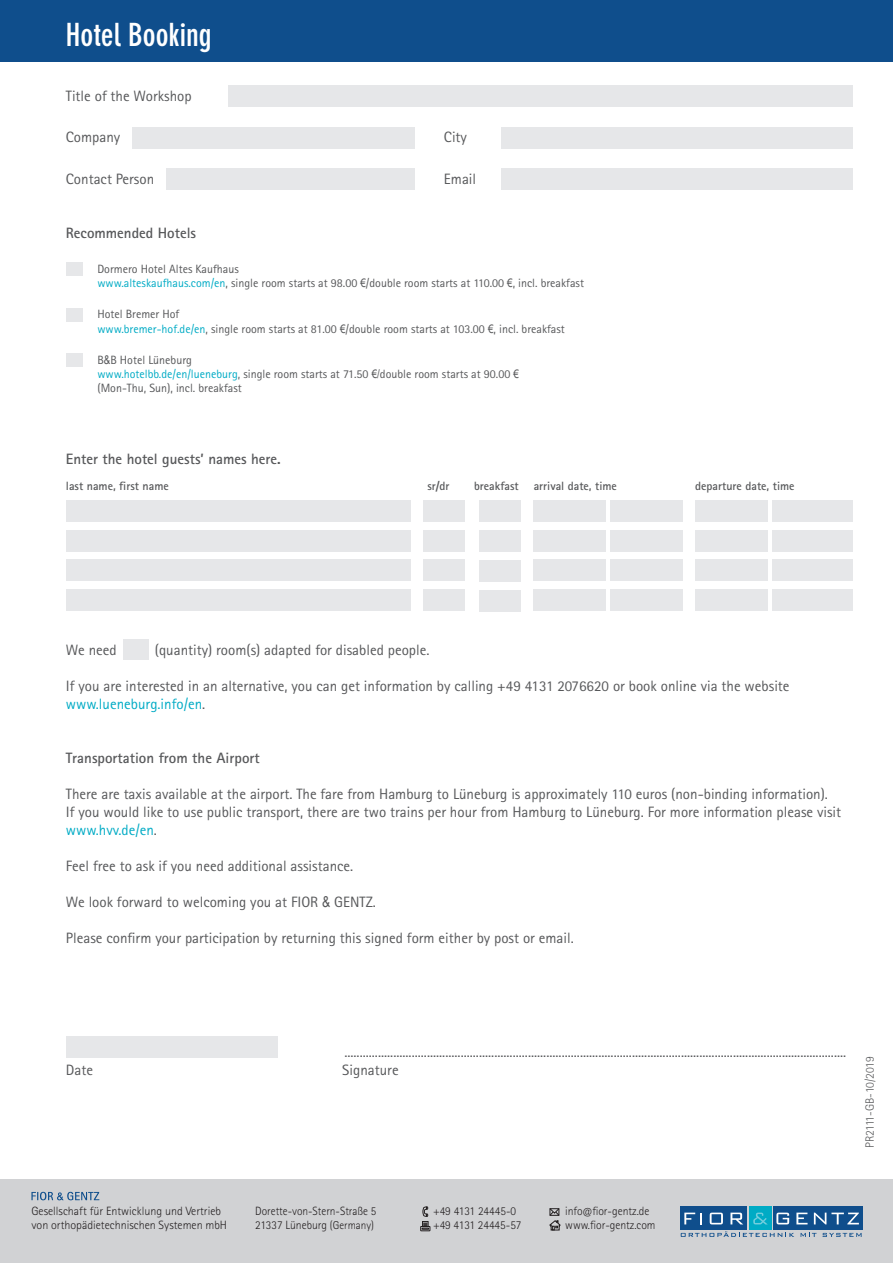
<style>
.page{position:relative;width:893px;height:1263px;background:#fff}
.page>*{position:absolute;margin:0;border:0;box-sizing:border-box;transform-origin:0 0}
.t1{font:700 condensed 31.5px "DIN Neuzeit Grotesk Std";color:#fff}
.Text_Rotis_10PT{font:15px/18px "Rotis Sans Serif Pro";color:#57585a}
.t2{font:700 15px "Rotis Sans Serif Pro";color:#57585a}
.t3{font:12px/14.4px "Rotis Sans Serif Pro";color:#57585a}
.t4{font:300 12px/14.4px "Rotis Sans Serif Pro";color:#231f20}
.t5{font:700 12px "Rotis Sans Serif Pro";color:#57585a}
.t6{font:300 12px/14.4px "Rotis Sans Serif Pro";color:#231f20;scale:.95 1}
.t7{font:300 12px "Rotis Sans Serif Pro";letter-spacing:-.02em;color:#57585a}
.s1{color:#00abc5}
.s2{font-family:"Arial Narrow"}
.s3{font-size:11.4px}
</style>
<div class="page">
<div style="left:0;top:0;width:893px;height:62px;background:#0f4e8c"></div>
<div style="left:228px;top:85px;width:625px;height:21px;background:#e6e7e9"></div>
<div style="left:132px;top:127px;width:282px;height:21px;background:#e6e7e9"></div>
<div style="left:166px;top:168px;width:248px;height:21px;background:#e6e7e9"></div>
<div style="left:66px;top:263px;width:16px;height:13px;background:#e6e7e9"></div>
<div style="left:66px;top:308px;width:16px;height:13px;background:#e6e7e9"></div>
<div style="left:66px;top:354px;width:16px;height:13px;background:#e6e7e9"></div>
<div style="left:66px;top:500px;width:344px;height:21px;background:#e6e7e9"></div>
<div style="left:423px;top:500px;width:42px;height:21px;background:#e6e7e9"></div>
<div style="left:479px;top:501px;width:41px;height:21px;background:#e6e7e9"></div>
<div style="left:534px;top:500px;width:72px;height:21px;background:#e6e7e9"></div>
<div style="left:610px;top:500px;width:72px;height:21px;background:#e6e7e9"></div>
<div style="left:695px;top:500px;width:72px;height:21px;background:#e6e7e9"></div>
<div style="left:772px;top:500px;width:81px;height:21px;background:#e6e7e9"></div>
<div style="left:66px;top:530px;width:344px;height:21px;background:#e6e7e9"></div>
<div style="left:423px;top:530px;width:42px;height:21px;background:#e6e7e9"></div>
<div style="left:479px;top:530px;width:41px;height:22px;background:#e6e7e9"></div>
<div style="left:534px;top:530px;width:72px;height:21px;background:#e6e7e9"></div>
<div style="left:610px;top:530px;width:72px;height:21px;background:#e6e7e9"></div>
<div style="left:695px;top:530px;width:72px;height:21px;background:#e6e7e9"></div>
<div style="left:772px;top:530px;width:81px;height:21px;background:#e6e7e9"></div>
<div style="left:66px;top:560px;width:344px;height:21px;background:#e6e7e9"></div>
<div style="left:423px;top:560px;width:42px;height:21px;background:#e6e7e9"></div>
<div style="left:479px;top:560px;width:41px;height:21px;background:#e6e7e9"></div>
<div style="left:534px;top:560px;width:72px;height:21px;background:#e6e7e9"></div>
<div style="left:610px;top:560px;width:72px;height:21px;background:#e6e7e9"></div>
<div style="left:695px;top:560px;width:72px;height:21px;background:#e6e7e9"></div>
<div style="left:772px;top:560px;width:81px;height:21px;background:#e6e7e9"></div>
<div style="left:66px;top:589px;width:344px;height:22px;background:#e6e7e9"></div>
<div style="left:423px;top:589px;width:42px;height:22px;background:#e6e7e9"></div>
<div style="left:479px;top:590px;width:41px;height:21px;background:#e6e7e9"></div>
<div style="left:534px;top:589px;width:72px;height:22px;background:#e6e7e9"></div>
<div style="left:610px;top:589px;width:72px;height:22px;background:#e6e7e9"></div>
<div style="left:695px;top:589px;width:72px;height:22px;background:#e6e7e9"></div>
<div style="left:772px;top:589px;width:81px;height:22px;background:#e6e7e9"></div>
<div style="left:123px;top:639px;width:26px;height:21px;background:#e6e7e9"></div>
<div style="left:66px;top:1036px;width:212px;height:21px;background:#e6e7e9"></div>
<div style="left:501px;top:168px;width:352px;height:21px;background:#e6e7e9"></div>
<div style="left:501px;top:127px;width:352px;height:21px;background:#e6e7e9"></div>
<div style="left:0;top:1179px;width:893px;height:84px;background:#d1d2d4"></div>
<svg style="left:31px;top:1192px;width:68px;height:8px"></svg>
<div style="left:749px;top:1207px;width:22px;height:23px;background:#00abc5"></div>
<div style="left:773px;top:1207px;width:90px;height:23px;background:#0f4e8c"></div>
<div style="left:680px;top:1207px;width:67px;height:23px;background:#0f4e8c"></div>
<svg style="left:681px;top:1231px;width:113px;height:6px"></svg>
<svg style="left:801px;top:1233px;width:15px;height:4px"></svg>
<svg style="left:822px;top:1233px;width:39px;height:4px"></svg>
<svg style="left:753px;top:1212px;width:14px;height:12px"></svg>
<svg style="left:776px;top:1212px;width:13px;height:12px"></svg>
<svg style="left:796px;top:1212px;width:11px;height:12px"></svg>
<svg style="left:814px;top:1212px;width:45px;height:12px"></svg>
<svg style="left:684px;top:1212px;width:18px;height:12px"></svg>
<svg style="left:710px;top:1212px;width:13px;height:12px"></svg>
<svg style="left:730px;top:1212px;width:13px;height:12px"></svg>
<svg style="left:549px;top:1208px;width:11px;height:22px"></svg>
<svg style="left:420px;top:1206px;width:10px;height:25px"></svg>
<h1 class="t1" style="left:66px;top:16px;width:147px">Hotel Booking</h1>
<p class="Text_Rotis_10PT" style="left:66px;top:87px;width:127px">Title of the Workshop</p>
<p class="Text_Rotis_10PT" style="left:66px;top:128px;width:56px">Company</p>
<p class="Text_Rotis_10PT" style="left:444px;top:128px;width:25px">City</p>
<p class="Text_Rotis_10PT" style="left:66px;top:170px;width:90px">Contact Person</p>
<p class="Text_Rotis_10PT" style="left:444px;top:170px;width:34px">Email</p>
<p class="t2" style="left:66px;top:224px;width:132px">Recommended Hotels</p>
<p class="t3" style="left:97px;top:262px;width:488px">Dormero Hotel Altes Kaufhaus<br><span class="s1">www.alteskaufhaus.com/en</span>, single room starts at 98.00 <span class="s2">€</span>/double room starts at 110.00 <span class="s2">€</span>, incl. breakfast</p>
<p class="t3" style="left:97px;top:307px;width:469px">Hotel Bremer Hof<br><span class="s1">www.bremer-hof.de/en</span>, single room starts at 81.00 <span class="s2">€</span>/double room starts at 103.00 <span class="s2">€</span>, incl. breakfast</p>
<p class="t3" style="left:97px;top:352px;width:423px">B<span class="s2">&amp;</span>B Hotel Lüneburg<br><span class="s1">www.hotelbb.de/en/lueneburg</span>, single room starts at 71.50 <span class="s2">€/</span>double room starts at 90.00 <span class="s2">€ </span>(Mon-Thu, Sun), incl. breakfast</p>
<p class="t2" style="left:66px;top:450px;width:216px">Enter the hotel guests’ names here.</p>
<p class="t5" style="left:66px;top:478px;width:104px">last name, first name</p>
<p class="t5" style="left:427px;top:478px;width:24px">sr/dr</p>
<p class="t5" style="left:474px;top:478px;width:144px">breakfast arrival date, time</p>
<p class="t5" style="left:695px;top:478px;width:101px">departure date, time</p>
<p class="Text_Rotis_10PT" style="left:66px;top:641px;width:52px">We need</p>
<p class="Text_Rotis_10PT" style="left:155px;top:641px;width:276px">(quantity) room(s) adapted for disabled people.</p>
<p class="Text_Rotis_10PT" style="left:66px;top:677px;width:725px">If you are interested in an alternative, you can get information by calling +49 4131 2076620 or book online via the website <span class="s1">www.lueneburg.info/en</span>.</p>
<p class="t2" style="left:66px;top:748px;width:195px">Transportation from the Airport</p>
<p class="Text_Rotis_10PT" style="left:66px;top:785px;width:777px">There are taxis available at the airport. The fare from Hamburg to Lüneburg is approximately 110 euros (non-binding information).<br>If you would like to use public transport, there are two trains per hour from Hamburg to Lüneburg. For more information please visit <span class="s1">www.hvv.de/en</span>.</p>
<p class="Text_Rotis_10PT" style="left:66px;top:857px;width:289px">Feel free to ask if you need additional assistance.</p>
<p class="Text_Rotis_10PT" style="left:66px;top:893px;width:312px">We look forward to welcoming you at FIOR <span class="s2">&amp;</span> GENTZ.</p>
<p class="Text_Rotis_10PT" style="left:66px;top:929px;width:509px">Please confirm your participation by returning this signed form either by post or email.</p>
<p class="Text_Rotis_10PT" style="left:344px;top:1043px;width:503px">....................................................................................................................................................................</p>
<p class="Text_Rotis_10PT" style="left:66px;top:1061px;width:29px">Date</p>
<p class="Text_Rotis_10PT" style="left:342px;top:1061px;width:58px">Signature</p>
<p class="t7" style="left:863px;top:1148px;width:93px;rotate:-90deg">PR2111-GB-10/2019</p>
<p class="t4" style="left:31px;top:1203px;width:197px">Gesellschaft für Entwicklung und Vertrieb von orthopädietechnischen Systemen mbH</p>
<p class="t6" style="left:255px;top:1204px;width:129px">Dorette-von-Stern-Straße 5<br>21337 Lüneburg <span class="s3">(Germany)</span></p>
<p class="t4" style="left:565px;top:1204px;width:92px">info@fior-gentz.de www.fior-gentz.com</p>
<p class="t4" style="left:433px;top:1204px;width:90px">+49 4131 24445-0 +49 4131 24445-57</p>
</div>
